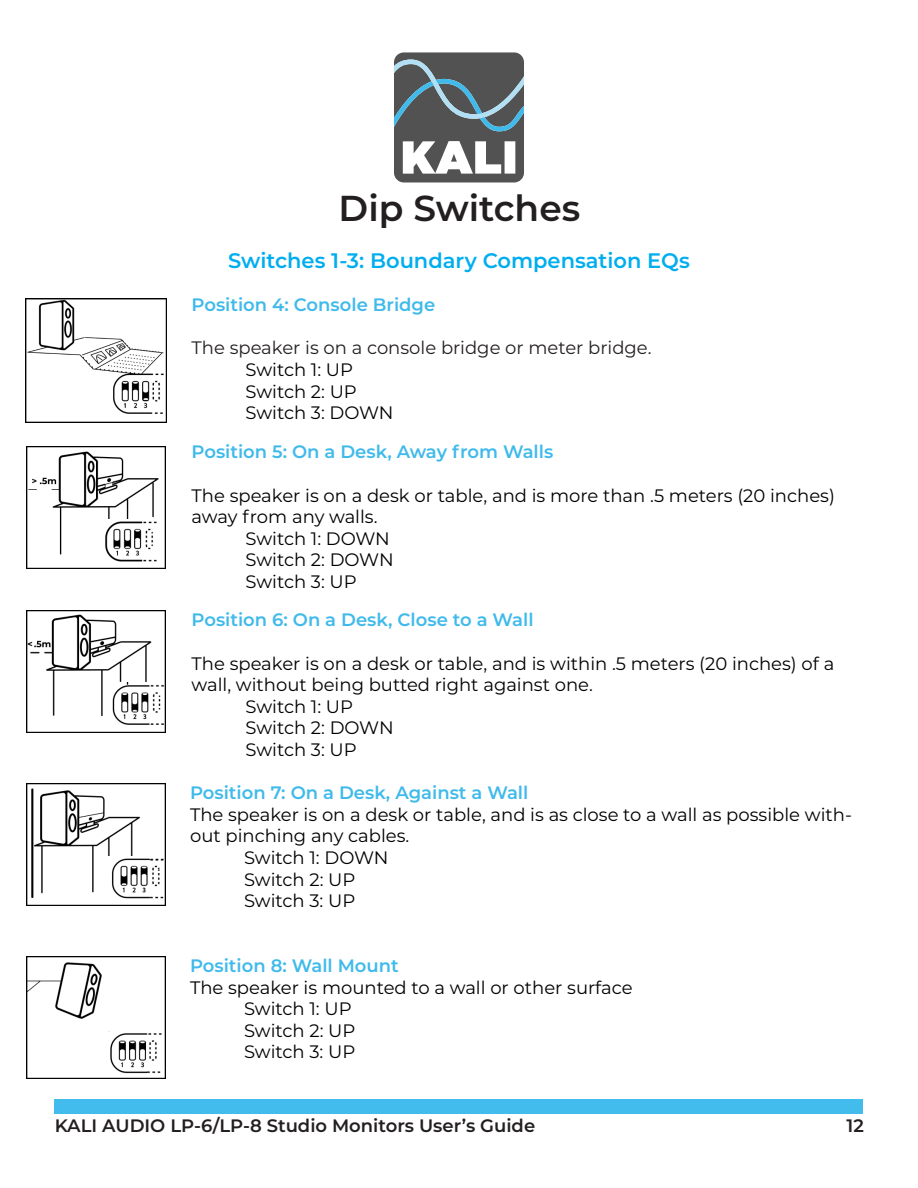
<style>
.page{position:relative;width:918px;height:1188px;background:#fff}
.page>*{position:absolute;margin:0;border:0;box-sizing:border-box;transform-origin:0 0}
.t1{font:600 36px "Montserrat";color:#231f20}
.t2{font:600 21px "Montserrat";color:#00aeef}
.t3{font:18px/21.6px "Montserrat";color:#000}
.t4{font:600 18px "Montserrat";color:#3fbaeb}
.t5{font:600 18px "Montserrat";color:#231f20}
.t6{font:18px "Montserrat";color:#231f20}
</style>
<div class="page">
<div style="left:54px;top:1100px;width:808px;height:14px;background:#42bced"></div>
<svg style="left:394px;top:52px;width:130px;height:130px;background:#6f777a"></svg>
<img style="left:27px;top:956px;width:139px;height:123px">
<img style="left:100px;top:1031px;width:66px;height:48px">
<img style="left:26px;top:783px;width:139px;height:123px">
<img style="left:108px;top:856px;width:57px;height:50px">
<img style="left:27px;top:610px;width:138px;height:123px">
<img style="left:111px;top:683px;width:54px;height:50px">
<img style="left:27px;top:446px;width:138px;height:123px">
<img style="left:103px;top:520px;width:62px;height:49px">
<img style="left:25px;top:299px;width:141px;height:124px">
<p class="t1" style="left:339px;top:183px;width:243px">Dip Switches</p>
<p class="t2" style="left:228px;top:246px;width:463px">Switches 1-3: Boundary Compensation EQs</p>
<p class="t4" style="left:192px;top:292px;width:245px">Position 4: Console Bridge</p>
<p class="t6" style="left:192px;top:336px;width:462px">The speaker is on a console bridge or meter bridge.</p>
<p class="t3" style="left:246px;top:358px;width:109px">Switch 1: UP</p>
<p class="t3" style="left:246px;top:380px;width:113px">Switch 2: UP</p>
<p class="t3" style="left:246px;top:401px;width:150px">Switch 3: DOWN</p>
<p class="t4" style="left:192px;top:439px;width:363px">Position 5: On a Desk, Away from Walls</p>
<p class="t3" style="left:192px;top:484px;width:645px">The speaker is on a desk or table, and is more than .5 meters (20 inches) away from any walls.</p>
<p class="t3" style="left:246px;top:527px;width:146px">Switch 1: DOWN</p>
<p class="t3" style="left:246px;top:549px;width:150px">Switch 2: DOWN</p>
<p class="t3" style="left:246px;top:570px;width:113px">Switch 3: UP</p>
<p class="t4" style="left:192px;top:607px;width:344px">Position 6: On a Desk, Close to a Wall</p>
<p class="t3" style="left:192px;top:652px;width:644px">The speaker is on a desk or table, and is within .5 meters (20 inches) of a</p>
<p class="t3" style="left:192px;top:673px;width:403px">wall, without being butted right against one.</p>
<p class="t3" style="left:246px;top:695px;width:109px">Switch 1: UP</p>
<p class="t3" style="left:246px;top:717px;width:150px">Switch 2: DOWN</p>
<p class="t3" style="left:246px;top:738px;width:113px">Switch 3: UP</p>
<p class="t4" style="left:190px;top:780px;width:340px">Position 7: On a Desk, Against a Wall</p>
<p class="t3" style="left:190px;top:803px;width:663px">The speaker is on a desk or table, and is as close to a wall as possible with&shy;out pinching any cables.</p>
<p class="t3" style="left:244px;top:846px;width:146px">Switch 1: DOWN</p>
<p class="t3" style="left:244px;top:868px;width:113px">Switch 2: UP</p>
<p class="t3" style="left:244px;top:889px;width:113px">Switch 3: UP</p>
<p class="t4" style="left:190px;top:953px;width:210px">Position 8: Wall Mount</p>
<p class="t3" style="left:244px;top:976px;width:390px;text-indent:-54px">The speaker is mounted to a wall or other surface<br>Switch 1: UP</p>
<p class="t3" style="left:244px;top:1019px;width:113px">Switch 2: UP</p>
<p class="t3" style="left:244px;top:1041px;width:113px">Switch 3: UP</p>
<p class="t5" style="left:55px;top:1112px;width:482px">KALI AUDIO LP-6/LP-8 Studio Monitors User’s Guide</p>
<p class="t5" style="left:847px;top:1112px;width:19px">12</p>
</div>
